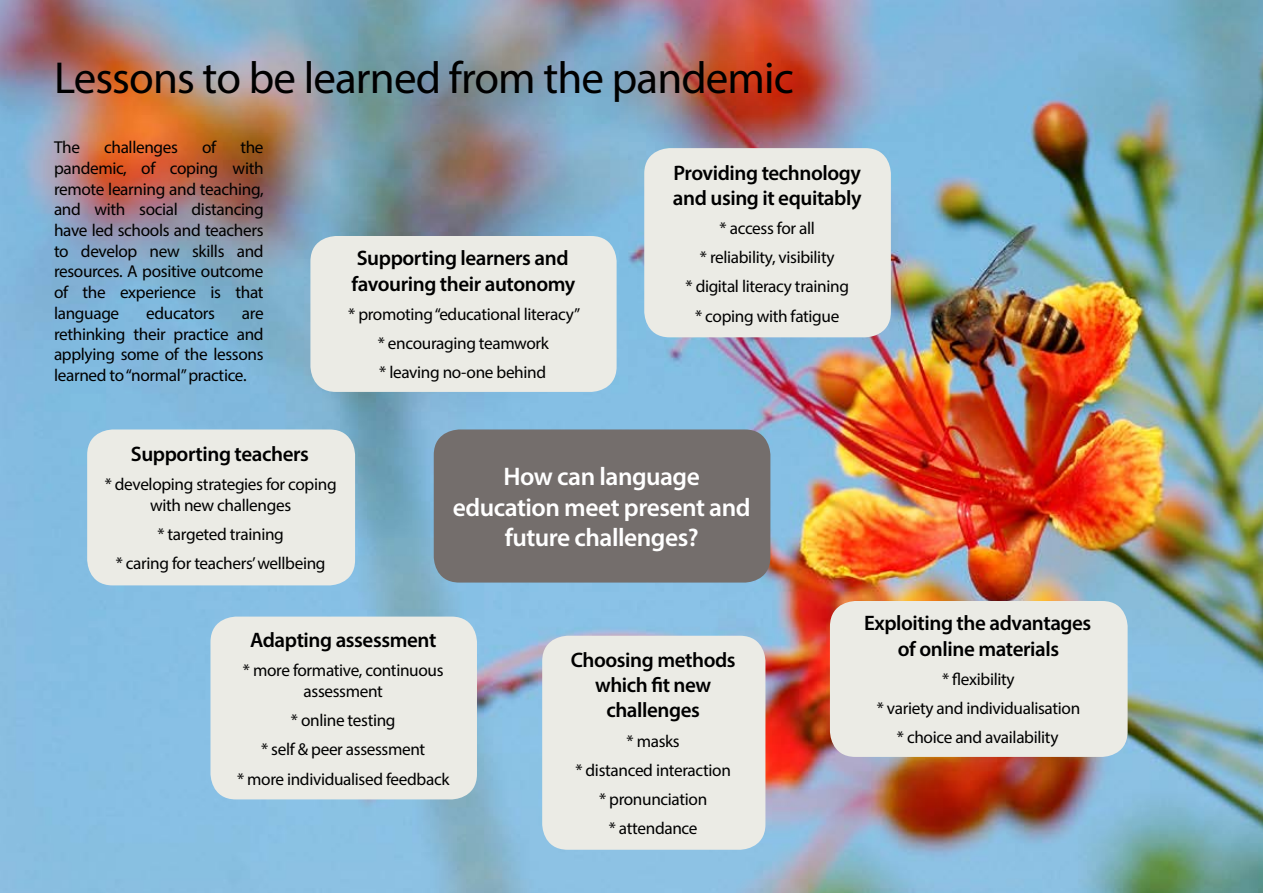
<style>
.page{position:relative;width:1263px;height:893px;background:#fff}
.page>*{position:absolute;margin:0;border:0;box-sizing:border-box;transform-origin:0 0}
.t1{font:45px "Myriad Pro";letter-spacing:-.02em;color:#000}
.t2{font:600 25.5px/30.6px "Myriad Pro";letter-spacing:-.02em;color:#fff;text-align:center}
.t3{font:600 21px/25.2px "Myriad Pro";letter-spacing:-.02em;color:#000}
.t4{font:17.25px/20.7px "Myriad Pro";letter-spacing:-.02em;color:#000;text-align:center}
</style>
<div class="page">
<img style="left:0;top:0;width:1263px;height:893px">
<div style="left:434px;top:429px;width:336px;height:154px;background:#746e6c;border-radius:26px"></div>
<div style="left:87px;top:429px;width:268px;height:156px;background:#ebebe5;border-radius:26px"></div>
<div style="left:310px;top:236px;width:307px;height:156px;background:#ebebe5;border-radius:26px"></div>
<div style="left:644px;top:148px;width:247px;height:189px;background:#ebebe5;border-radius:26px"></div>
<div style="left:830px;top:601px;width:297px;height:156px;background:#ebebe5;border-radius:26px"></div>
<div style="left:210px;top:617px;width:267px;height:182px;background:#ebebe5;border-radius:26px"></div>
<div style="left:542px;top:636px;width:223px;height:214px;background:#ebebe5;border-radius:26px"></div>
<h1 class="t1" style="left:54px;top:50px;width:741px">Lessons to be learned from the pandemic</h1>
<p class="t4" style="left:54px;top:137px;width:27px">The</p>
<p class="t4" style="left:104px;top:137px;width:75px">challenges</p>
<p class="t4" style="left:202px;top:137px;width:16px">of</p>
<p class="t4" style="left:54px;top:137px;width:211px;text-align:justify;text-indent:186px">the pandemic, of coping with remote learning and teaching, and with social distancing have led schools and teachers to develop new skills and resources. A positive outcome of the experience is that language</p>
<p class="t3" style="left:673px;top:159px;width:190px">Providing technology and using it equitably</p>
<p class="t4" style="left:685px;top:213px;width:165px;line-height:29.2px">* access for all<br>* reliability, visibility<br>* digital literacy training * coping with fatigue</p>
<p class="t3" style="left:351px;top:245px;width:225px">Supporting learners and favouring their autonomy</p>
<p class="t4" style="left:348px;top:299px;width:233px;line-height:29.2px">* promoting “educational literacy” * encouraging teamwork<br>* leaving no-one behind</p>
<p class="t4" style="left:146px;top:302px;width:70px">educators</p>
<p class="t4" style="left:54px;top:302px;width:211px;text-align:justify;text-indent:188px">are rethinking their practice and applying some of the lessons learned to “normal” practice.</p>
<p class="t3" style="left:131px;top:441px;width:180px">Supporting teachers</p>
<p class="t4" style="left:105px;top:474px;width:233px">* developing strategies for coping with new challenges</p>
<p class="t4" style="left:116px;top:520px;width:211px;line-height:29.2px">* targeted training<br>* caring for teachers’ wellbeing</p>
<h2 class="t2" style="left:453px;top:460px;width:299px">How can language education meet present and future challenges?</h2>
<p class="t3" style="left:250px;top:627px;width:188px">Adapting assessment</p>
<p class="t4" style="left:243px;top:660px;width:202px">* more formative, continuous assessment</p>
<p class="t4" style="left:237px;top:705px;width:214px;line-height:29.2px">* online testing<br>* self &amp; peer assessment<br>* more individualised feedback</p>
<p class="t3" style="left:571px;top:647px;width:167px;text-align:center">Choosing methods which fit new challenges</p>
<p class="t4" style="left:575px;top:726px;width:157px;line-height:29.2px">* masks<br>* distanced interaction * pronunciation<br>* attendance</p>
<p class="t3" style="left:864px;top:610px;width:229px;text-align:center">Exploiting the advantages of online materials</p>
<p class="t4" style="left:877px;top:664px;width:205px;line-height:29.2px">* flexibility<br>* variety and individualisation * choice and availability</p>
</div>
